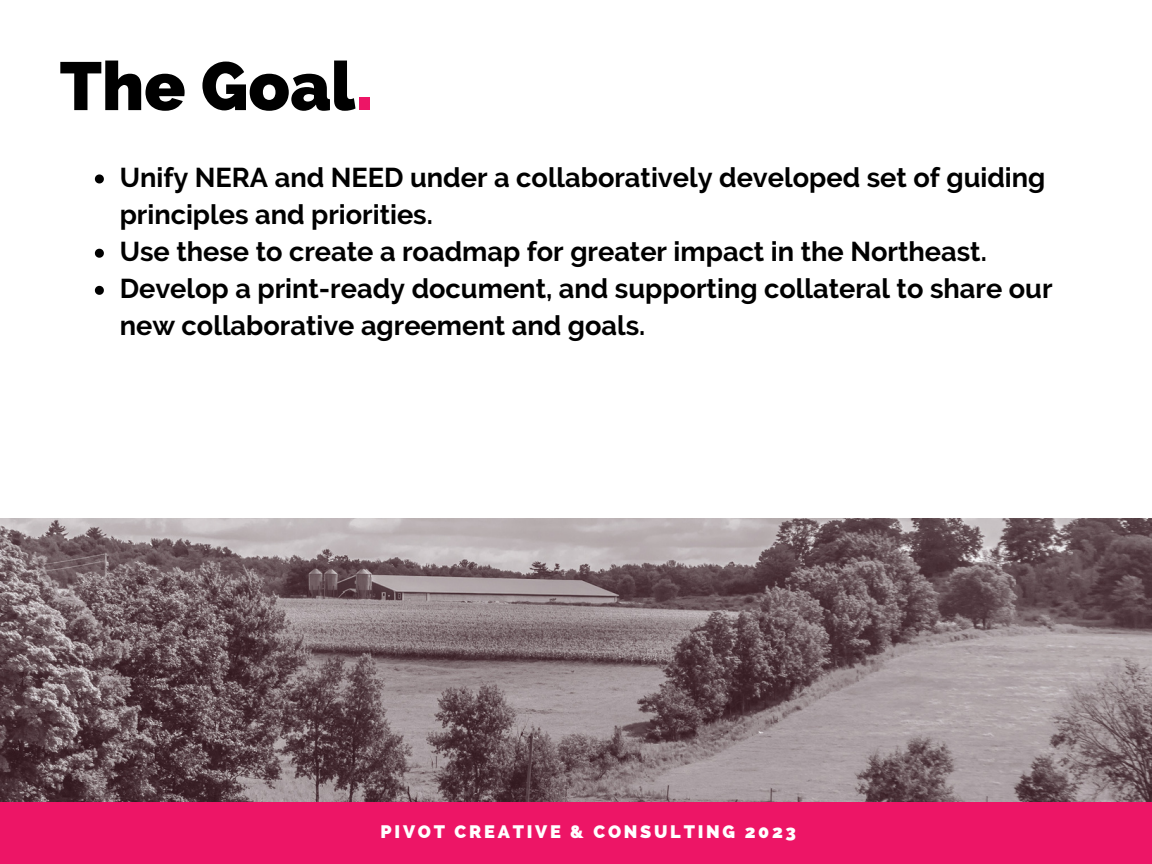
<style>
.page{position:relative;width:1152px;height:864px;background:#fff}
.page>*{position:absolute;margin:0;border:0;box-sizing:border-box;transform-origin:0 0}
.t1{font:800 67.95px "Raleway";color:#000}
.t2{font:700 27.15px/37.2px "Raleway";color:#000}
.t3{font:800 18.15px "Raleway";letter-spacing:.15em;color:#fff}
.s1{color:#ed1566}
</style>
<div class="page">
<div style="left:0;top:801px;width:1152px;height:63px;background:#ed1566"></div>
<img style="left:1px;top:519px;width:1151px;height:282px">
<svg style="left:95px;top:174px;width:9px;height:9px"></svg>
<svg style="left:95px;top:249px;width:9px;height:9px"></svg>
<svg style="left:95px;top:286px;width:9px;height:9px"></svg>
<h1 class="t1" style="left:60px;top:46px;width:315px">The Goal<span class="s1">.</span></h1>
<p class="t2" style="left:120px;top:159px;width:934px">Unify NERA and NEED under a collaboratively developed set of guiding principles and priorities.<br>Use these to create a roadmap for greater impact in the Northeast.<br>Develop a print-ready document, and supporting collateral to share our new collaborative agreement and goals.</p>
<p class="t3" style="left:381px;top:821px;width:417px">PIVOT CREATIVE &amp; CONSULTING 2023</p>
</div>
